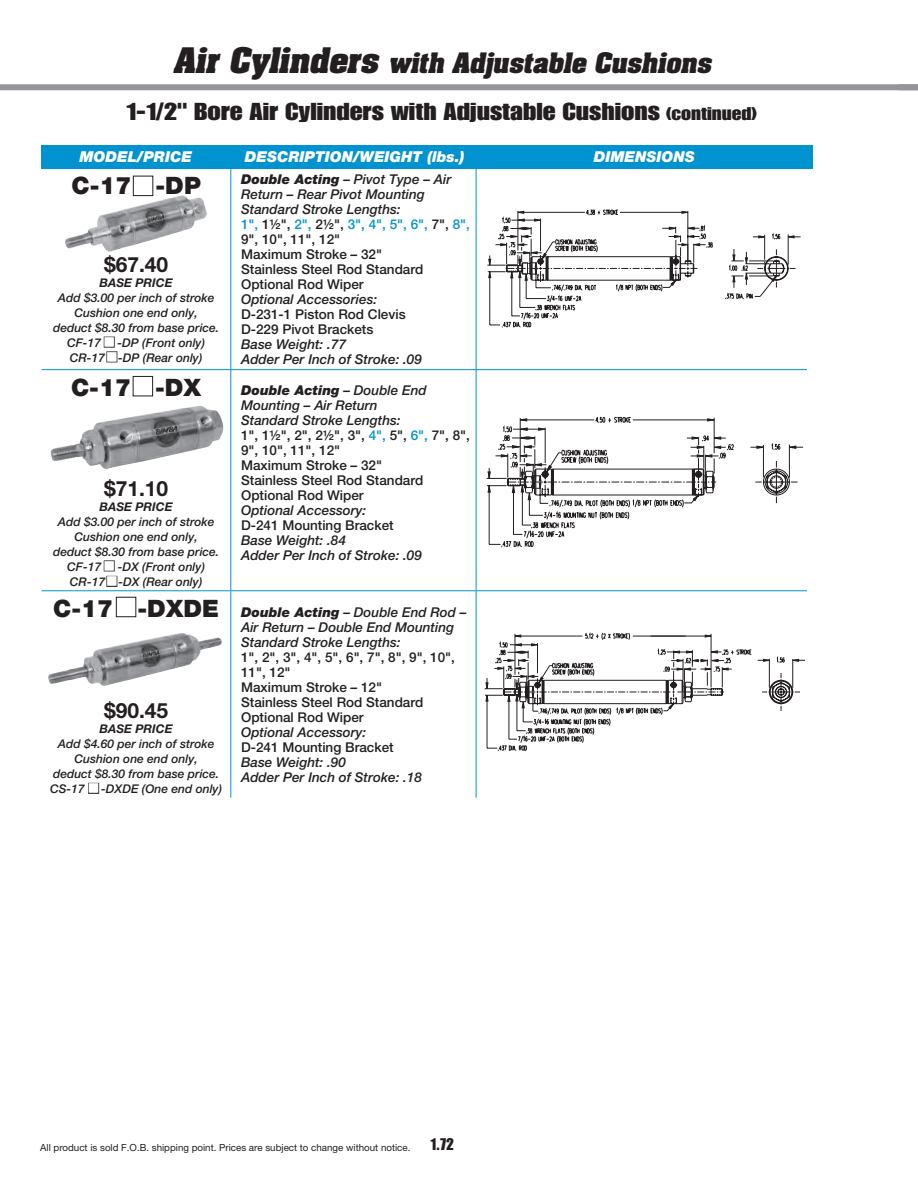
<style>
.page{position:relative;width:918px;height:1188px;background:#fff}
.page>*{position:absolute;margin:0;border:0;box-sizing:border-box;transform-origin:0 0}
.t1{font:24px "Impact LT Std";color:#231f20;scale:1.2 1}
.t2{font:italic 700 24px "Aachen Std";color:#231f20}
.t3{font:900 24px "Helvetica Neue LT Std";color:#231f20}
.t4{font:700 21px "Helvetica Neue LT Std";color:#231f20}
.t5{font:16.5px "Impact LT Std";color:#231f20}
.t6{font:16.5px "Wingdings";color:#fff}
.t7{font:italic 900 15px "Helvetica Neue LT Std";color:#fff}
.t8{font:500 13.5px/15px "Helvetica Neue LT Std";color:#231f20}
.t9{font:italic 500 13.5px/15px "Helvetica Neue LT Std";color:#231f20}
.t10{font:italic 500 12px/15px "Helvetica Neue LT Std";color:#231f20;text-align:right}
.t11{font:italic 700 12px "Helvetica Neue LT Std";color:#231f20}
.t12{font:9.75px "Helvetica Neue LT Std";color:#231f20}
.s1{font-size:30px}
.s2{font-size:18px}
.s3{font-weight:900;font-style:italic}
.s4{font-style:italic}
.s5{color:#0093d0}
.s6{font-weight:900}
.s7{font-style:normal}
</style>
<div class="page">
<div style="left:0;top:84px;width:918px;height:6px;background:#939598"></div>
<div style="left:41px;top:146px;width:772px;height:23px;background:#0093d0"></div>
<hr style="left:230px;top:168px;width:1px;height:201px;background:#0093d0">
<hr style="left:476px;top:168px;width:1px;height:201px;background:#0093d0">
<hr style="left:42px;top:369px;width:189px;height:1px;background:#0093d0">
<hr style="left:231px;top:369px;width:245px;height:1px;background:#0093d0">
<hr style="left:230px;top:370px;width:1px;height:220px;background:#0093d0">
<hr style="left:476px;top:369px;width:331px;height:1px;background:#0093d0">
<hr style="left:476px;top:370px;width:1px;height:220px;background:#0093d0">
<hr style="left:42px;top:590px;width:189px;height:1px;background:#0093d0">
<hr style="left:231px;top:590px;width:245px;height:1px;background:#0093d0">
<hr style="left:230px;top:591px;width:1px;height:207px;background:#0093d0">
<hr style="left:476px;top:590px;width:331px;height:1px;background:#0093d0">
<hr style="left:476px;top:591px;width:1px;height:207px;background:#0093d0">
<div style="left:133px;top:176px;width:20px;height:20px;border:1px solid #231f20"></div>
<div style="left:133px;top:376px;width:20px;height:20px;border:1px solid #231f20"></div>
<div style="left:116px;top:597px;width:20px;height:20px;border:1px solid #231f20"></div>
<div style="left:106px;top:576px;width:11px;height:11px;border:2px solid #231f20"></div>
<div style="left:88px;top:783px;width:11px;height:11px;border:2px solid #231f20"></div>
<img style="left:65px;top:196px;width:142px;height:56px">
<img style="left:51px;top:406px;width:173px;height:63px">
<img style="left:48px;top:633px;width:174px;height:53px">
<svg style="left:487px;top:209px;width:314px;height:119px"></svg>
<svg style="left:486px;top:416px;width:318px;height:132px"></svg>
<svg style="left:485px;top:632px;width:320px;height:119px"></svg>
<svg style="left:104px;top:337px;width:13px;height:25px"></svg>
<svg style="left:104px;top:561px;width:13px;height:25px"></svg>
<p class="t2" style="left:173px;top:46px;width:546px"><span class="s1">Air Cylinders</span> with Adjustable Cushions</p>
<p class="t1" style="left:126px;top:97px;width:528px">1-1/2" Bore Air Cylinders with Adjustable Cushions <span class="s2">(continued)</span></p>
<p class="t7" style="left:80px;top:148px;width:114px">MODEL/PRICE</p>
<p class="t7" style="left:245px;top:148px;width:221px">DESCRIPTION/WEIGHT (lbs.)</p>
<p class="t7" style="left:594px;top:148px;width:103px">DIMENSIONS</p>
<p class="t3" style="left:71px;top:171px;width:131px">C-17 -DP</p>
<p class="t8" style="left:241px;top:171px;width:230px"><span class="s3">Double Acting</span> <span class="s4">– Pivot Type – Air<br>Return – Rear Pivot Mounting<br>Standard Stroke Lengths:<br></span><span class="s5">1",</span> 1½", <span class="s5">2",</span> 2½", <span class="s5">3", 4", 5", 6",</span> 7", <span class="s5">8",<br></span>9", 10", 11", 12"<br>Maximum Stroke – 32"<br>Stainless Steel Rod Standard<br>Optional Rod Wiper<br><span class="s4">Optional Accessories:<br></span>D-231-1 Piston Rod Clevis<br>D-229 Pivot Brackets<br><span class="s4">Base Weight: .77<br>Adder Per Inch of Stroke: .09</span></p>
<p class="t4" style="left:104px;top:252px;width:66px">$67.40</p>
<p class="t11" style="left:100px;top:275px;width:75px">BASE PRICE</p>
<p class="t10" style="left:58px;top:290px;width:158px">Add $3.00 per inch of stroke</p>
<p class="t10" style="left:75px;top:305px;width:125px">Cushion one end only,</p>
<p class="t10" style="left:53px;top:320px;width:168px">deduct $8.30 from base price.</p>
<p class="t10" style="left:67px;top:335px;width:35px">CF-17</p>
<p class="t10" style="left:70px;top:335px;width:137px">-DP (Front only)<br>CR-17 -DP (Rear only)</p>
<p class="t3" style="left:71px;top:373px;width:132px">C-17 -DX</p>
<p class="t4" style="left:104px;top:476px;width:66px">$71.10</p>
<p class="t11" style="left:100px;top:500px;width:75px">BASE PRICE</p>
<p class="t10" style="left:58px;top:514px;width:158px">Add $3.00 per inch of stroke</p>
<p class="t10" style="left:75px;top:529px;width:125px">Cushion one end only,</p>
<p class="t10" style="left:53px;top:544px;width:168px">deduct $8.30 from base price.</p>
<p class="t10" style="left:67px;top:559px;width:35px">CF-17</p>
<p class="t10" style="left:70px;top:559px;width:137px">-DX (Front only)<br>CR-17 -DX (Rear only)</p>
<p class="t3" style="left:53px;top:594px;width:167px">C-17 -DXDE</p>
<p class="t4" style="left:104px;top:698px;width:66px">$90.45</p>
<p class="t11" style="left:100px;top:721px;width:75px">BASE PRICE</p>
<p class="t10" style="left:58px;top:736px;width:158px">Add $4.60 per inch of stroke</p>
<p class="t10" style="left:75px;top:751px;width:125px">Cushion one end only,</p>
<p class="t10" style="left:53px;top:766px;width:168px">deduct $8.30 from base price.</p>
<p class="t10" style="left:50px;top:781px;width:36px">CS-17</p>
<p class="t10" style="left:101px;top:781px;width:122px">-DXDE (One end only)</p>
<p class="t6" style="left:87px;top:779px;width:14px">■</p>
<p class="t8" style="left:241px;top:382px;width:230px"><span class="s3">Double Acting</span> <span class="s4">– Double End<br>Mounting – Air Return<br>Standard Stroke Lengths:<br></span>1", 1½", 2", 2½", 3", <span class="s5">4",</span> 5", <span class="s5">6",</span> 7", 8",<br>9", 10", 11", 12"<br>Maximum Stroke – 32"<br>Stainless Steel Rod Standard<br>Optional Rod Wiper<br><span class="s4">Optional Accessory:<br></span>D-241 Mounting Bracket<br><span class="s4">Base Weight: .84<br>Adder Per Inch of Stroke: .09</span></p>
<p class="t9" style="left:241px;top:604px;width:227px"><span class="s6">Double Acting</span> – Double End Rod –<br>Air Return – Double End Mounting<br>Standard Stroke Lengths:<br><span class="s7">1", 2", 3", 4", 5", 6", 7", 8", 9", 10",<br>11", 12"<br>Maximum Stroke – 12"<br>Stainless Steel Rod Standard<br>Optional Rod Wiper<br></span>Optional Accessory:<br><span class="s7">D-241 Mounting Bracket<br></span>Base Weight: .90<br>Adder Per Inch of Stroke: .18</p>
<p class="t12" style="left:40px;top:1142px;width:372px">All product is sold F.O.B. shipping point. Prices are subject to change without notice.</p>
<p class="t5" style="left:430px;top:1134px;width:26px">1.72</p>
</div>
